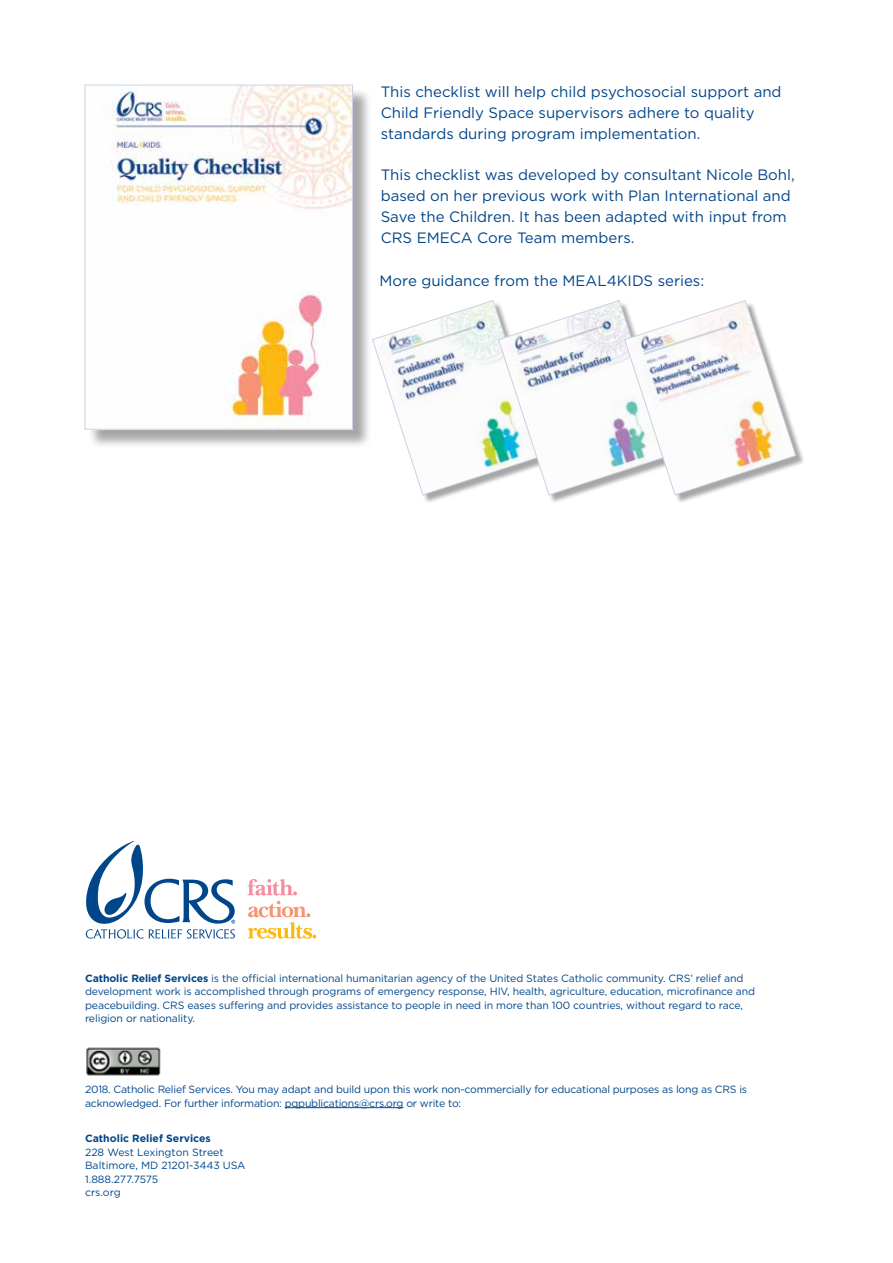
<style>
.page{position:relative;width:893px;height:1263px;background:#fff}
.page>*{position:absolute;margin:0;border:0;box-sizing:border-box;transform-origin:0 0}
.t1{font:15px/21px "Gotham";color:#00468b}
.t2{font:10.5px/13.5px "Gotham";letter-spacing:-.01em;color:#00468b}
.t3{font:700 10.5px "Gotham";color:#00468b}
.s1{font-weight:700}
</style>
<div class="page">
<hr style="left:285px;top:1107px;width:118px;height:1px;background:#00468b">
<img style="left:86px;top:1047px;width:75px;height:28px">
<div style="left:88px;top:88px;width:285px;height:361px;background:#000;opacity:.35"></div>
<img style="left:88px;top:87px;width:263px;height:341px">
<div style="left:85px;top:85px;width:268px;height:345px;border:1px solid #cdd1e5"></div>
<svg style="left:86px;top:841px;width:149px;height:97px"></svg>
<svg style="left:247px;top:879px;width:50px;height:16px"></svg>
<svg style="left:248px;top:901px;width:68px;height:38px"></svg>
<div style="left:374px;top:302px;width:179px;height:202px;background:#000;opacity:.35"></div>
<div style="left:500px;top:302px;width:179px;height:202px;background:#000;opacity:.35"></div>
<div style="left:626px;top:302px;width:179px;height:202px;background:#000;opacity:.35"></div>
<svg style="left:372px;top:300px;width:424px;height:196px"></svg>
<h1 class="t1" style="left:381px;top:81px;width:402px">This checklist will help child psychosocial support and<br>Child Friendly Space supervisors adhere to quality standards during program implementation.</h1>
<h1 class="t1" style="left:381px;top:164px;width:416px">This checklist was developed by consultant Nicole Bohl, based on her previous work with Plan International and Save the Children. It has been adapted with input from CRS EMECA Core Team members.</h1>
<h1 class="t1" style="left:380px;top:270px;width:326px">More guidance from the MEAL4KIDS series:</h1>
<p class="t2" style="left:85px;top:971px;width:672px"><span class="s1">Catholic Relief Services</span> is the official international humanitarian agency of the United States Catholic community. CRS’ relief and development work is accomplished through programs of emergency response, HIV, health, agriculture, education, microfinance and peacebuilding. CRS eases suffering and provides assistance to people in need in more than 100 countries, without regard to race, religion or nationality.</p>
<p class="t2" style="left:85px;top:1082px;width:664px">2018. Catholic Relief Services. You may adapt and build upon this work non-commercially for educational purposes as long as CRS is acknowledged. For further information: pqpublications@crs.org or write to:</p>
<p class="t3" style="left:85px;top:1131px;width:127px">Catholic Relief Services</p>
<p class="t2" style="left:85px;top:1145px;width:162px">228 West Lexington Street<br>Baltimore, MD 21201‑3443 USA<br>1.888.277.7575<br>crs.org</p>
</div>
